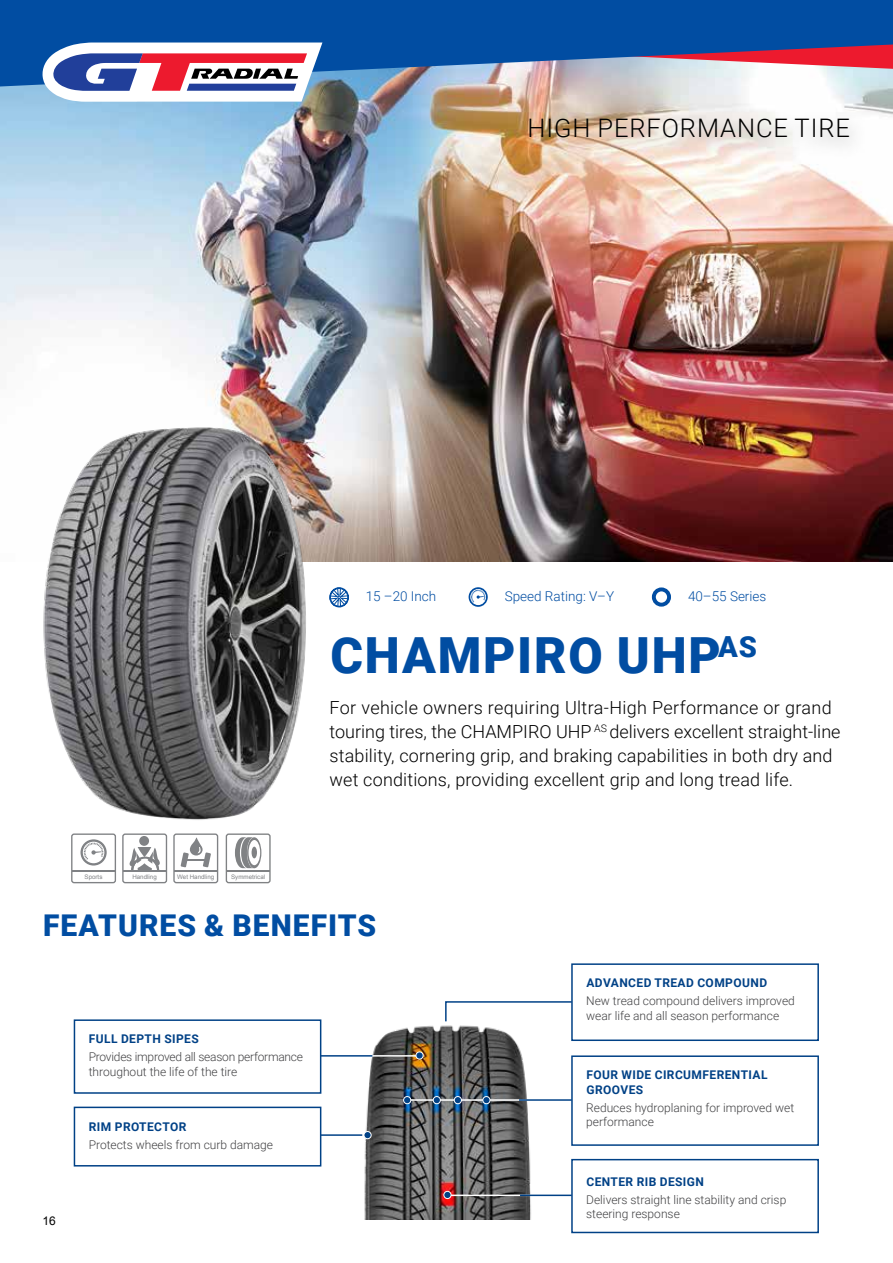
<style>
.page{position:relative;width:893px;height:1263px;background:#fff}
.page>*{position:absolute;margin:0;border:0;box-sizing:border-box;transform-origin:0 0}
.t1{font:900 49.8px "Roboto";letter-spacing:.035em;color:#014da2}
.t2{font:900 30px "Roboto";letter-spacing:.035em;color:#014da2}
.t3{font:300 25.5px "Roboto";letter-spacing:.035em;color:#000}
.t4{font:300 18px/24px "Roboto";letter-spacing:.01em;color:#000}
.t5{font:300 13.5px "Roboto";color:#014da2}
.t6{font:300 12px/14.4px "Roboto";color:#404042}
.t7{font:700 12px/14.4px "Roboto";letter-spacing:.035em;color:#004186}
.t8{font:300 12px/14.4px "Roboto";letter-spacing:-.02em;color:#404042}
.t9{font:12px "Arial";color:#000}
.t10{font:6.15px "Arial";color:#808285}
.t11{font:6.15px "Arial";color:#808284}
</style>
<div class="page">
<img style="left:0;top:86px;width:893px;height:475px">
<div style="left:520px;top:109px;width:351px;height:52px;background:#000;opacity:.35"></div>
<svg style="left:329px;top:587px;width:20px;height:20px"></svg>
<svg style="left:469px;top:587px;width:19px;height:20px"></svg>
<div style="left:652px;top:587px;width:19px;height:20px;border:4px solid #014da2;border-radius:50%"></div>
<svg style="left:80px;top:843px;width:27px;height:22px"></svg>
<div style="left:71px;top:833px;width:45px;height:50px;border:1px solid #808285;border-radius:2px"></div>
<hr style="left:72px;top:870px;width:43px;height:2px;background:#808285">
<svg style="left:181px;top:843px;width:30px;height:24px"></svg>
<div style="left:173px;top:833px;width:45px;height:50px;border:1px solid #808285;border-radius:2px"></div>
<hr style="left:174px;top:870px;width:43px;height:2px;background:#808285">
<div style="left:139px;top:836px;width:10px;height:10px;background:#808285;border-radius:50%"></div>
<svg style="left:129px;top:847px;width:31px;height:23px"></svg>
<div style="left:122px;top:833px;width:45px;height:50px;border:1px solid #808285;border-radius:2px"></div>
<hr style="left:123px;top:870px;width:43px;height:2px;background:#808285">
<img style="left:317px;top:1019px;width:250px;height:201px">
<svg style="left:444px;top:1001px;width:127px;height:22px"></svg>
<hr style="left:448px;top:1194px;width:87px;height:2px;background:#fff">
<hr style="left:364px;top:1055px;width:55px;height:1px;background:#fff">
<hr style="left:405px;top:1099px;width:122px;height:2px;background:#fff">
<div style="left:483px;top:1096px;width:7px;height:8px;background:#004186;border-radius:50%"></div>
<div style="left:483px;top:1096px;width:7px;height:8px;border:1px solid #fff;border-radius:50%"></div>
<div style="left:454px;top:1096px;width:7px;height:8px;background:#004186;border-radius:50%"></div>
<div style="left:454px;top:1096px;width:8px;height:8px;border:1px solid #fff;border-radius:50%"></div>
<div style="left:433px;top:1096px;width:7px;height:8px;background:#004186;border-radius:50%"></div>
<div style="left:433px;top:1096px;width:8px;height:8px;border:1px solid #fff;border-radius:50%"></div>
<div style="left:416px;top:1052px;width:7px;height:7px;background:#004186;border-radius:50%"></div>
<div style="left:416px;top:1052px;width:7px;height:7px;border:1px solid #fff;border-radius:50%"></div>
<div style="left:444px;top:1191px;width:7px;height:7px;background:#004186;border-radius:50%"></div>
<div style="left:444px;top:1191px;width:7px;height:8px;border:1px solid #fff;border-radius:50%"></div>
<div style="left:364px;top:1131px;width:7px;height:8px;background:#004186;border-radius:50%"></div>
<div style="left:364px;top:1131px;width:7px;height:8px;border:1px solid #fff;border-radius:50%"></div>
<div style="left:404px;top:1096px;width:7px;height:8px;background:#004186;border-radius:50%"></div>
<div style="left:403px;top:1096px;width:8px;height:8px;border:1px solid #fff;border-radius:50%"></div>
<hr style="left:519px;top:1099px;width:53px;height:2px;background:#004186">
<hr style="left:321px;top:1055px;width:51px;height:1px;background:#004186">
<hr style="left:321px;top:1134px;width:41px;height:2px;background:#004186">
<hr style="left:520px;top:1194px;width:52px;height:2px;background:#004186">
<div style="left:74px;top:1019px;width:247px;height:75px;border:2px solid #004186"></div>
<div style="left:74px;top:1106px;width:247px;height:60px;border:2px solid #004186"></div>
<div style="left:571px;top:1055px;width:248px;height:91px;border:2px solid #004186"></div>
<div style="left:571px;top:963px;width:248px;height:78px;border:2px solid #004186"></div>
<div style="left:571px;top:1159px;width:248px;height:74px;border:2px solid #004186"></div>
<img style="left:24px;top:400px;width:296px;height:443px">
<svg style="left:0;top:0;width:893px;height:86px;background:#3464a7"></svg>
<svg style="left:42px;top:43px;width:280px;height:59px"></svg>
<div style="left:226px;top:833px;width:45px;height:50px;border:1px solid #808284;border-radius:2px"></div>
<hr style="left:227px;top:870px;width:43px;height:2px;background:#808284">
<svg style="left:235px;top:837px;width:26px;height:31px"></svg>
<div style="left:252px;top:847px;width:5px;height:11px;background:#808284;border-radius:50%"></div>
<h3 class="t3" style="left:527px;top:110px;width:324px">HIGH PERFORMANCE TIRE</h3>
<p class="t5" style="left:366px;top:587px;width:72px">15 –20 Inch</p>
<p class="t5" style="left:505px;top:587px;width:111px">Speed Rating: V–Y</p>
<p class="t5" style="left:688px;top:587px;width:80px">40–55 Series</p>
<p class="t10" style="left:85px;top:873px;width:19px">Sports</p>
<p class="t10" style="left:132px;top:873px;width:26px">Handling</p>
<p class="t10" style="left:177px;top:873px;width:39px">Wet Handling</p>
<p class="t11" style="left:231px;top:873px;width:36px">Symmetrical</p>
<h1 class="t1" style="left:330px;top:621px;width:428px">CHAMPIRO UHP<sup>AS</sup></h1>
<p class="t4" style="left:330px;top:695px;width:512px">For vehicle owners requiring Ultra-High Performance or grand touring tires, the CHAMPIRO UHP <sup>AS</sup> delivers excellent straight-line stability, cornering grip, and braking capabilities in both dry and wet conditions, providing excellent grip and long tread life.</p>
<h2 class="t2" style="left:43px;top:904px;width:335px">FEATURES &amp; BENEFITS</h2>
<p class="t7" style="left:89px;top:1031px;width:111px">FULL DEPTH SIPES</p>
<p class="t8" style="left:89px;top:1049px;width:216px">Provides improved all season performance throughout the life of the tire</p>
<p class="t9" style="left:43px;top:1213px;width:15px">16</p>
<p class="t7" style="left:89px;top:1119px;width:99px">RIM PROTECTOR</p>
<p class="t6" style="left:89px;top:1136px;width:186px">Protects wheels from curb damage</p>
<p class="t7" style="left:586px;top:975px;width:182px">ADVANCED TREAD COMPOUND</p>
<p class="t6" style="left:586px;top:993px;width:210px">New tread compound delivers improved wear life and all season performance</p>
<p class="t7" style="left:586px;top:1067px;width:183px">FOUR WIDE CIRCUMFERENTIAL<br>GROOVES</p>
<p class="t6" style="left:586px;top:1100px;width:209px">Reduces hydroplaning for improved wet performance</p>
<p class="t7" style="left:586px;top:1174px;width:119px">CENTER RIB DESIGN</p>
<p class="t6" style="left:586px;top:1192px;width:202px">Delivers straight line stability and crisp steering response</p>
</div>
